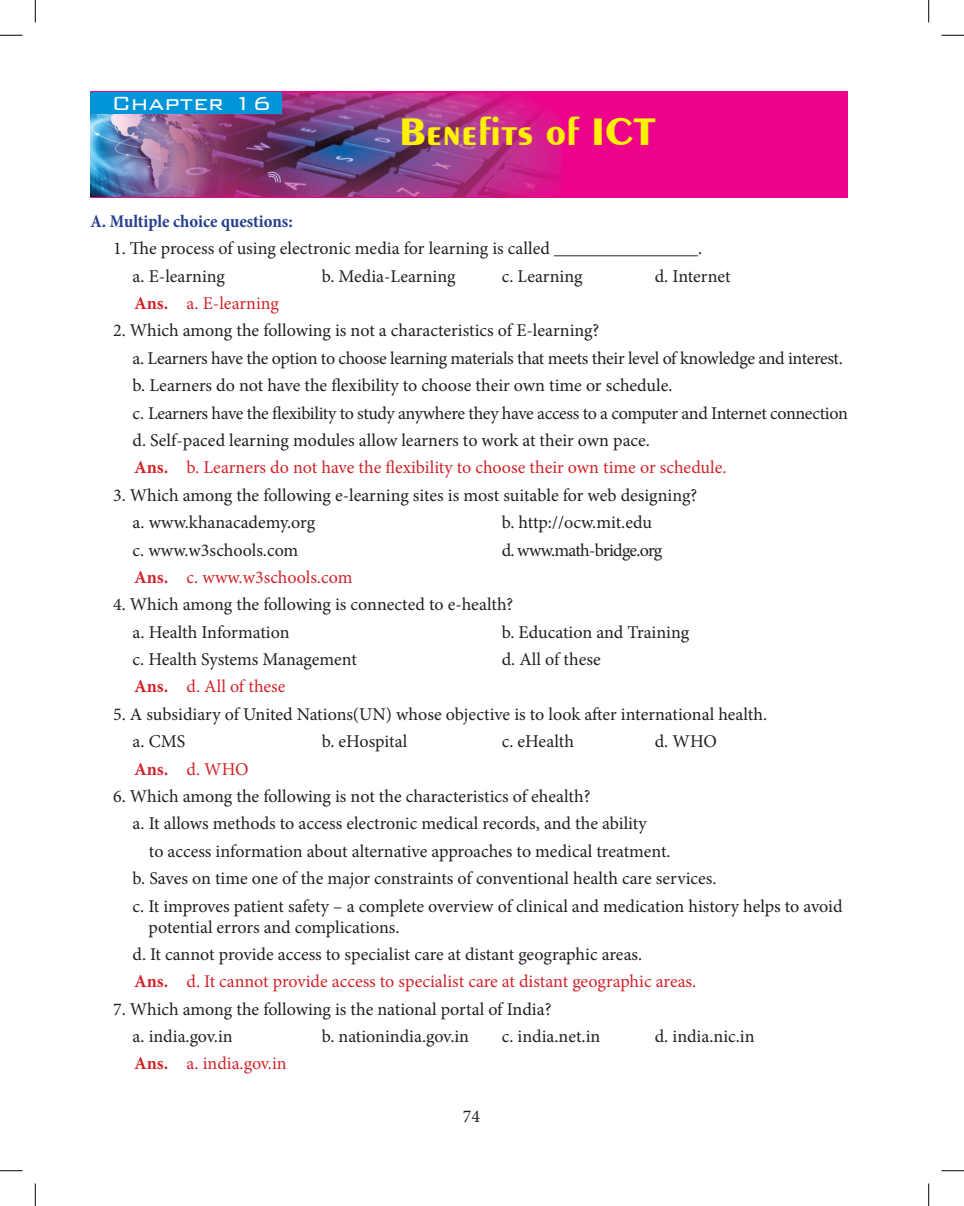
<style>
.page{position:relative;width:964px;height:1206px;background:#fff}
.page>*{position:absolute;margin:0;border:0;box-sizing:border-box;transform-origin:0 0}
.t1{font:700 40.5px "Exotic 350 BT";color:#fff101}
.t2{font:300 25.5px "Bank Gothic BT";color:#fff}
.t3{font:18px/27.5px "Minion Pro";letter-spacing:-.005em;color:#231f20}
.t4{font:18px "Minion Pro";color:#d1232a}
.t5{font:700 condensed 18px "Minion Pro";letter-spacing:-.005em;color:#253f8e}
.t6{font:18px "Minion Pro";letter-spacing:-.04em;color:#231f20}
.s1{font-weight:700}
.s2{font-weight:700;color:#d1232a}
.s3{color:#d1232a}
</style>
<div class="page">
<div style="left:91px;top:92px;width:756px;height:106px;background:#ed028c"></div>
<img style="left:236px;top:93px;width:325px;height:104px">
<img style="left:91px;top:113px;width:145px;height:84px">
<div style="left:91px;top:92px;width:191px;height:21px;background:#0095d9"></div>
<svg style="left:266px;top:172px;width:15px;height:12px"></svg>
<svg style="left:0;top:35px;width:22px;height:1px"></svg>
<svg style="left:941px;top:35px;width:22px;height:1px"></svg>
<svg style="left:0;top:1170px;width:22px;height:1px"></svg>
<svg style="left:941px;top:1170px;width:22px;height:1px"></svg>
<svg style="left:35px;top:0;width:1px;height:22px"></svg>
<svg style="left:35px;top:1183px;width:1px;height:23px"></svg>
<svg style="left:928px;top:0;width:1px;height:22px"></svg>
<svg style="left:928px;top:1183px;width:1px;height:23px"></svg>
<h2 class="t2" style="left:112px;top:89px;width:161px">Chapter 16</h2>
<h2 class="t2" style="left:127px;top:89px;width:142px">Chapter 3</h2>
<h1 class="t1" style="left:399px;top:107px;width:258px">Benefits of ICT</h1>
<p class="t5" style="left:91px;top:209px;width:204px">A. Multiple choice questions:</p>
<p class="t3" style="left:133px;top:235px;width:571px;text-indent:-19px">1. The process of using electronic media for learning is called ________________. a. E-learning</p>
<p class="t3" style="left:322px;top:262px;width:135px">b. Media-Learning</p>
<p class="t3" style="left:502px;top:262px;width:82px">c. Learning</p>
<p class="t3" style="left:655px;top:262px;width:77px">d. Internet</p>
<p class="t4" style="left:134px;top:291px;width:146px"><span class="s1">Ans.</span> a. E-learning</p>
<p class="t3" style="left:133px;top:317px;width:716px;text-indent:-19px">2. Which among the following is not a characteristics of E-learning?<br>a. Learners have the option to choose learning materials that meets their level of knowledge and interest. b. Learners do not have the flexibility to choose their own time or schedule.<br>c. Learners have the flexibility to study anywhere they have access to a computer and Internet connection d. Self-paced learning modules allow learners to work at their own pace.<br><span class="s2">Ans.</span> <span class="s3">b. Learners do not have the flexibility to choose their own time or schedule.</span></p>
<p class="t3" style="left:133px;top:481px;width:566px;text-indent:-19px">3. Which among the following e-learning sites is most suitable for web designing? a. www.khanacademy.org</p>
<p class="t3" style="left:502px;top:509px;width:152px">b. http://ocw.mit.edu</p>
<p class="t3" style="left:133px;top:536px;width:167px">c. www.w3schools.com</p>
<p class="t6" style="left:502px;top:538px;width:162px">d. www.math-bridge.org</p>
<p class="t4" style="left:134px;top:565px;width:220px"><span class="s1">Ans.</span> c. www.w3schools.com</p>
<p class="t3" style="left:133px;top:591px;width:382px;text-indent:-19px">4. Which among the following is connected to e-health? a. Health Information</p>
<p class="t3" style="left:502px;top:618px;width:189px">b. Education and Training</p>
<p class="t3" style="left:133px;top:646px;width:226px">c. Health Systems Management</p>
<p class="t3" style="left:502px;top:646px;width:100px">d. All of these</p>
<p class="t4" style="left:134px;top:675px;width:153px"><span class="s1">Ans.</span> d. All of these</p>
<p class="t3" style="left:133px;top:700px;width:636px;text-indent:-19px">5. A subsidiary of United Nations(UN) whose objective is to look after international health. a. CMS</p>
<p class="t3" style="left:322px;top:728px;width:87px">b. eHospital</p>
<p class="t3" style="left:502px;top:728px;width:74px">c. eHealth</p>
<p class="t3" style="left:655px;top:728px;width:64px">d. WHO</p>
<p class="t4" style="left:134px;top:757px;width:116px"><span class="s1">Ans.</span> d. WHO</p>
<p class="t3" style="left:113px;top:782px;width:479px">6. Which among the following is not the characteristics of ehealth?</p>
<p class="t3" style="left:133px;top:810px;width:515px">a. It allows methods to access electronic medical records, and the ability</p>
<p class="t3" style="left:149px;top:837px;width:523px">to access information about alternative approaches to medical treatment.</p>
<p class="t3" style="left:133px;top:865px;width:585px">b. Saves on time one of the major constraints of conventional health care services.</p>
<p class="t3" style="left:133px;top:892px;width:711px">c. It improves patient safety – a complete overview of clinical and medication history helps to avoid</p>
<p class="t3" style="left:133px;top:913px;width:565px;text-indent:16px">potential errors and complications.<br>d. It cannot provide access to specialist care at distant geographic areas.<br><span class="s2">Ans.</span> <span class="s3">d. It cannot provide access to specialist care at distant geographic areas.</span></p>
<p class="t3" style="left:133px;top:995px;width:420px;text-indent:-19px">7. Which among the following is the national portal of India? a. india.gov.in</p>
<p class="t3" style="left:322px;top:1023px;width:149px">b. nationindia.gov.in</p>
<p class="t3" style="left:502px;top:1023px;width:100px">c. india.net.in</p>
<p class="t3" style="left:655px;top:1023px;width:101px">d. india.nic.in</p>
<p class="t4" style="left:134px;top:1051px;width:154px"><span class="s1">Ans.</span> a. india.gov.in</p>
<p class="t3" style="left:462px;top:1102px;width:19px">74</p>
</div>
